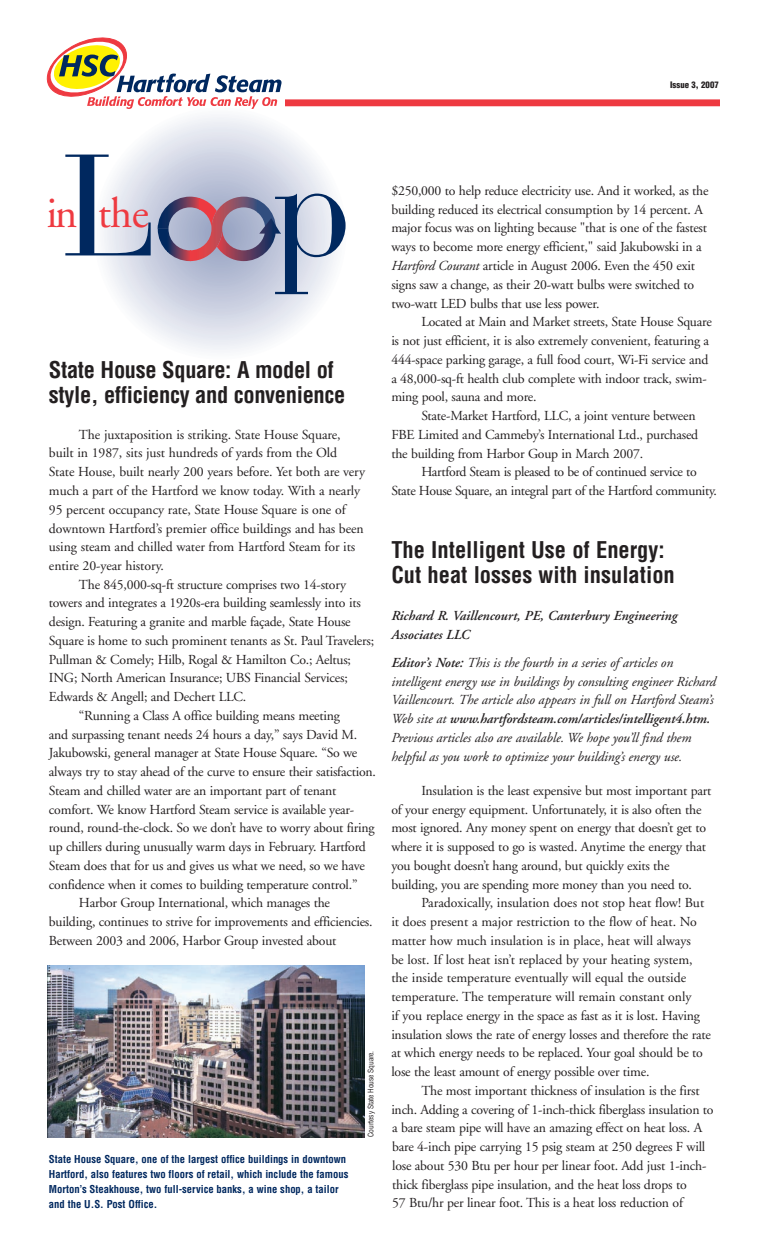
<style>
.page{position:relative;width:765px;height:1260px;background:#fff}
.page>*{position:absolute;margin:0;border:0;box-sizing:border-box;transform-origin:0 0}
.t1{font:143.38px "Bauer Bodoni";color:#00285f}
.t2{font:43px "Adobe Garamond";color:#ee3a41}
.t3{font:700 condensed 22.5px/25px "Helvetica";letter-spacing:-.015em;color:#231f20}
.t4{font:13.75px/18.8px "Adobe Garamond";letter-spacing:-.015em;color:#231f20}
.t5{font:italic 13.75px/18.8px "Adobe Garamond";letter-spacing:-.005em;color:#231f20}
.t6{font:italic 600 13.75px/18.8px "Adobe Garamond";color:#231f20}
.t7{font:700 condensed 10.62px/15px "Helvetica";color:#00285f}
.t8{font:900 condensed 8.75px "Helvetica";color:#231f20}
.t9{font:condensed 7.5px "Helvetica";letter-spacing:-.015em;color:#231f20}
.s1{font-style:italic}
.s2{font-weight:600}
</style>
<div class="page">
<svg style="left:104px;top:117px;width:232px;height:233px"></svg>
<svg style="left:106px;top:119px;width:229px;height:229px"></svg>
<svg style="left:107px;top:121px;width:226px;height:226px"></svg>
<svg style="left:109px;top:122px;width:223px;height:223px"></svg>
<svg style="left:111px;top:124px;width:219px;height:219px"></svg>
<svg style="left:112px;top:125px;width:216px;height:217px"></svg>
<svg style="left:114px;top:127px;width:213px;height:213px"></svg>
<svg style="left:115px;top:129px;width:210px;height:209px;fill:#f1f3f7"></svg>
<div style="left:117px;top:130px;width:206px;height:207px;background:#e5e9f1;border-radius:50%"></div>
<div style="left:122px;top:135px;width:196px;height:197px;background:#e2e5ee;border-radius:50%"></div>
<div style="left:125px;top:139px;width:190px;height:189px;background:#dfe1ec;border-radius:50%"></div>
<div style="left:130px;top:144px;width:180px;height:180px;background:#dadeea;border-radius:50%"></div>
<div style="left:135px;top:148px;width:170px;height:171px;background:#d5dae7;border-radius:50%"></div>
<div style="left:138px;top:152px;width:164px;height:163px;background:#d1d6e5;border-radius:50%"></div>
<div style="left:145px;top:158px;width:151px;height:151px;background:#ccd1e2;border-radius:50%"></div>
<div style="left:151px;top:165px;width:138px;height:137px;background:#c7ccdf;border-radius:50%"></div>
<div style="left:156px;top:170px;width:128px;height:127px;background:#c3c8dc;border-radius:50%"></div>
<div style="left:161px;top:175px;width:118px;height:117px;background:#bfc6da;border-radius:50%"></div>
<div style="left:166px;top:180px;width:108px;height:108px;background:#bbc2d8;border-radius:50%"></div>
<div style="left:171px;top:184px;width:98px;height:99px;background:#b6bed5;border-radius:50%"></div>
<div style="left:178px;top:191px;width:85px;height:85px;background:#b2bad2;border-radius:50%"></div>
<svg style="left:158px;top:206px;width:9px;height:46px"></svg>
<img style="left:167px;top:197px;width:90px;height:64px">
<svg style="left:257px;top:199px;width:17px;height:19px"></svg>
<img style="left:217px;top:218px;width:64px;height:43px">
<hr style="left:281px;top:218px;width:1px;height:43px;background:#00285f">
<div style="left:285px;top:99px;width:435px;height:7px;background:#ee3a41"></div>
<svg style="left:46px;top:37px;width:236px;height:72px"></svg>
<img style="left:48px;top:965px;width:317px;height:173px">
<p class="t8" style="left:670px;top:80px;width:50px">Issue 3, 2007</p>
<h1 class="t1" style="left:62px;top:155px;width:293px">L p</h1>
<h2 class="t2" style="left:47px;top:196px;width:104px">in the</h2>
<h3 class="t3" style="left:49px;top:358px;width:298px">State House Square: A model of style, efficiency and convenience</h3>
<p class="t4" style="left:49px;top:426px;width:318px;text-indent:30px">The juxtaposition is striking. State House Square, built in 1987, sits just hundreds of yards from the Old State House, built nearly 200 years before. Yet both are very much a part of the Hartford we know today. With a nearly 95 percent occupancy rate, State House Square is one of downtown Hartford’s premier office buildings and has been using steam and chilled water from Hartford Steam for its entire 20-year history.</p>
<p class="t4" style="left:79px;top:576px;width:269px">The 845,000-sq-ft structure comprises two 14-story</p>
<p class="t4" style="left:49px;top:595px;width:313px">towers and integrates a 1920s-era building seamlessly into its</p>
<p class="t4" style="left:49px;top:614px;width:303px">design. Featuring a granite and marble façade, State House</p>
<p class="t4" style="left:49px;top:632px;width:327px">Square is home to such prominent tenants as St. Paul Travelers;</p>
<p class="t4" style="left:49px;top:651px;width:304px">Pullman &amp; Comely; Hilb, Rogal &amp; Hamilton Co.; Aeltus;</p>
<p class="t4" style="left:49px;top:670px;width:300px">ING; North American Insurance; UBS Financial Services;</p>
<p class="t4" style="left:49px;top:689px;width:199px">Edwards &amp; Angell; and Dechert LLC.</p>
<p class="t4" style="left:79px;top:707px;width:263px">“Running a Class A office building means meeting</p>
<p class="t4" style="left:49px;top:726px;width:310px">and surpassing tenant needs 24 hours a day,” says David M.</p>
<p class="t4" style="left:49px;top:745px;width:310px">Jakubowski, general manager at State House Square. “So we</p>
<p class="t4" style="left:49px;top:764px;width:329px">always try to stay ahead of the curve to ensure their satisfaction.</p>
<p class="t4" style="left:49px;top:782px;width:289px">Steam and chilled water are an important part of tenant</p>
<p class="t4" style="left:49px;top:801px;width:307px">comfort. We know Hartford Steam service is available year-</p>
<p class="t4" style="left:49px;top:820px;width:327px">round, round-the-clock. So we don’t have to worry about firing</p>
<p class="t4" style="left:49px;top:839px;width:318px">up chillers during unusually warm days in February. Hartford</p>
<p class="t4" style="left:49px;top:857px;width:317px">Steam does that for us and gives us what we need, so we have</p>
<p class="t4" style="left:49px;top:876px;width:310px">confidence when it comes to building temperature control.”</p>
<p class="t4" style="left:79px;top:895px;width:253px">Harbor Group International, which manages the</p>
<p class="t4" style="left:49px;top:914px;width:325px">building, continues to strive for improvements and efficiencies.</p>
<p class="t4" style="left:49px;top:932px;width:289px">Between 2003 and 2006, Harbor Group invested about</p>
<p class="t7" style="left:49px;top:1151px;width:301px">State House Square, one of the largest office buildings in downtown Hartford, also features two floors of retail, which include the famous Morton’s Steakhouse, two full-service banks, a wine shop, a tailor and the U.S. Post Office.</p>
<p class="t9" style="left:367px;top:1137px;width:87px;rotate:-90deg">Courtesy State House Square.</p>
<p class="t4" style="left:391px;top:182px;width:319px">$250,000 to help reduce electricity use. And it worked, as the building reduced its electrical consumption by 14 percent. A major focus was on lighting because "that is one of the fastest ways to become more energy efficient," said Jakubowski in a <span class="s1">Hartford Courant</span> article in August 2006. Even the 450 exit signs saw a change, as their 20-watt bulbs were switched to two-watt LED bulbs that use less power.</p>
<p class="t4" style="left:391px;top:314px;width:322px;text-indent:30px">Located at Main and Market streets, State House Square is not just efficient, it is also extremely convenient, featuring a 444-space parking garage, a full food court, Wi-Fi service and a 48,000-sq-ft health club complete with indoor track, swim&shy;ming pool, sauna and more.</p>
<p class="t4" style="left:391px;top:407px;width:308px;text-indent:30px">State-Market Hartford, LLC, a joint venture between<br>FBE Limited and Cammeby’s International Ltd., purchased the building from Harbor Goup in March 2007.</p>
<p class="t4" style="left:391px;top:464px;width:327px;text-indent:30px">Hartford Steam is pleased to be of continued service to<br>State House Square, an integral part of the Hartford community.</p>
<h3 class="t3" style="left:391px;top:537px;width:285px">The Intelligent Use of Energy:<br>Cut heat losses with insulation</h3>
<p class="t6" style="left:391px;top:607px;width:288px">Richard R. Vaillencourt, PE, Canterbury Engineering<br>Associates LLC</p>
<p class="t5" style="left:391px;top:654px;width:326px"><span class="s2">Editor’s Note:</span> This is the fourth in a series of articles on intelligent energy use in buildings by consulting engineer Richard Vaillencourt. The article also appears in full on Hartford Steam’s Web site at <span class="s2">www.hartfordsteam.com/articles/intelligent4.htm.<br></span>Previous articles also are available. We hope you’ll find them helpful as you work to optimize your building’s energy use.</p>
<p class="t4" style="left:391px;top:782px;width:322px;text-indent:30px">Insulation is the least expensive but most important part of your energy equipment. Unfortunately, it is also often the most ignored. Any money spent on energy that doesn’t get to where it is supposed to go is wasted. Anytime the energy that you bought doesn’t hang around, but quickly exits the building, you are spending more money than you need to.</p>
<p class="t4" style="left:391px;top:895px;width:321px;text-indent:30px">Paradoxically, insulation does not stop heat flow! But it does present a major restriction to the flow of heat. No matter how much insulation is in place, heat will always<br>be lost. If lost heat isn’t replaced by your heating system, the inside temperature eventually will equal the outside temperature. The temperature will remain constant only<br>if you replace energy in the space as fast as it is lost. Having insulation slows the rate of energy losses and therefore the rate at which energy needs to be replaced. Your goal should be to lose the least amount of energy possible over time.</p>
<p class="t4" style="left:391px;top:1082px;width:324px;text-indent:30px">The most important thickness of insulation is the first inch. Adding a covering of 1-inch-thick fiberglass insulation to a bare steam pipe will have an amazing effect on heat loss. A bare 4-inch pipe carrying 15 psig steam at 250 degrees F will lose about 530 Btu per hour per linear foot. Add just 1-inch&shy;thick fiberglass pipe insulation, and the heat loss drops to<br>57 Btu/hr per linear foot. This is a heat loss reduction of</p>
</div>
